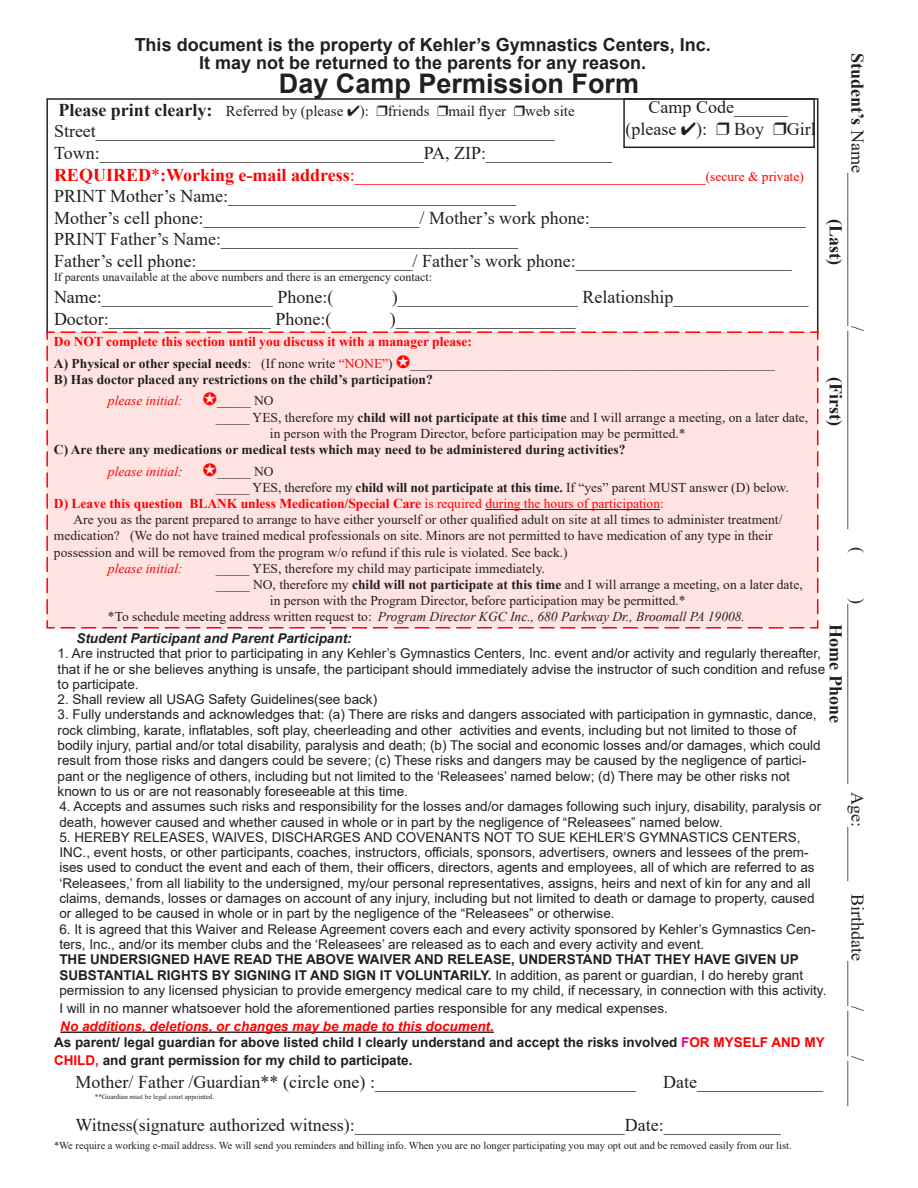
<style>
.page{position:relative;width:918px;height:1188px;background:#fff}
.page>*{position:absolute;margin:0;border:0;box-sizing:border-box;transform-origin:0 0}
.OmniPage__1{font:700 27px "Arial";color:#231f20}
.t1{font:18px "Times New Roman";color:#231f20}
.OmniPage__1-2{font:700 18px "Arial";color:#231f20}
.t2{font:18px "Times New Roman";color:#f00}
.t3{font:700 18px "Times New Roman";color:#231f20}
.t4{font:15px "Times New Roman";color:#231f20}
.t5{font:13.5px "Times New Roman";color:#231f20}
.OmniPage__8{font:13.5px/15.3px "Arial";color:#231f20}
.OmniPage__6{font:13.5px/15.3px "Arial";color:#231f20}
.OmniPage__10{font:13.5px/15.3px "Arial";color:#231f20}
.OmniPage__4{font:13.5px/15.3px "Arial";color:#231f20}
.OmniPage__7{font:13.5px/15.3px "Arial";color:#231f20}
.OmniPage__9{font:13.5px/15.3px "Arial";color:#231f20}
.t6{font:700 13.5px "Times New Roman";color:#f00}
.t7{font:700 13.5px/18px "Arial";color:#231f20}
.t8{font:700 13.5px "Times New Roman";color:#231f20}
.t9{font:italic 13.5px "Times New Roman";color:#231f20}
.t10{font:italic 13.5px "Times New Roman";color:#f00}
.OmniPage__11{font:italic 700 13.5px "Arial";color:#f00}
.OmniPage__4-2{font:italic 700 13.5px "Arial";color:#231f20}
.t11{font:12px "Times New Roman";color:#231f20}
.t12{font:10.5px "Times New Roman";color:#231f20}
.t13{font:7.05px "Times New Roman";color:#231f20}
.s1{font-weight:700}
.s2{font-weight:700;font-size:18px}
.s3{font-size:13.5px}
.s4{color:#f00}
.s5{font-style:normal;color:#231f20}
.s6{color:#231f20}
.s7{font-weight:400}
.s8{font-style:normal}
.s9{color:#ed028c}
</style>
<div class="page">
<hr style="left:60px;top:1032px;width:434px;height:1px;background:#231f20">
<div style="left:623px;top:98px;width:192px;height:50px;border:2px solid #231f20"></div>
<div style="left:46px;top:331px;width:773px;height:298px;background:#ffe3e3"></div>
<hr style="left:485px;top:509px;width:175px;height:1px;background:#231f20">
<p class="OmniPage__1-2" style="left:135px;top:32px;width:578px">This document is the property of Kehler’s Gymnastics Centers, Inc.</p>
<p class="OmniPage__1-2" style="left:199px;top:50px;width:449px">It may not be returned to the parents for any reason.</p>
<p class="OmniPage__1" style="left:279px;top:65px;width:362px">Day Camp Permission Form</p>
<p class="t1" style="left:870px;top:53px;width:501px;rotate:90deg"><span class="s1">Student’s</span> Name_________________/______________________ (</p>
<p class="t1" style="left:649px;top:94px;width:141px">Camp Code______</p>
<p class="t1" style="left:625px;top:116px;width:192px">(please ✔): ❒ Boy ❒Girl</p>
<p class="t4" style="left:58px;top:100px;width:518px"><span class="s2">Please print clearly:</span> Referred by (please ✔): ❒friends ❒mail flyer ❒web site</p>
<p class="t1" style="left:54px;top:119px;width:502px">Street___________________________________________________</p>
<p class="t1" style="left:54px;top:140px;width:560px">Town:____________________________________PA, ZIP:______________</p>
<p class="t2" style="left:54px;top:162px;width:751px"><span class="s1">REQUIRED</span>*<span class="s1">:Working e-mail address</span>:_______________________________________<span class="s3">(secure &amp; private)</span></p>
<p class="t1" style="left:54px;top:184px;width:464px">PRINT Mother’s Name:________________________________</p>
<p class="t1" style="left:54px;top:205px;width:753px">Mother’s cell phone:________________________/ Mother’s work phone:________________________</p>
<p class="t1" style="left:54px;top:227px;width:466px">PRINT Father’s Name:_________________________________</p>
<p class="t1" style="left:54px;top:248px;width:739px">Father’s cell phone:________________________/ Father’s work phone:________________________</p>
<p class="t11" style="left:54px;top:269px;width:380px">If parents unavailable at the above numbers and there is an emergency contact:</p>
<p class="t1" style="left:54px;top:284px;width:281px">Name:___________________ Phone:(</p>
<p class="t1" style="left:392px;top:284px;width:418px">)____________________ Relationship_______________</p>
<p class="t1" style="left:54px;top:306px;width:279px">Doctor:__________________ Phone:(</p>
<p class="t1" style="left:390px;top:306px;width:187px">)____________________</p>
<p class="t3" style="left:849px;top:219px;width:47px;rotate:90deg">(Last)</p>
<p class="t6" style="left:54px;top:332px;width:420px">Do NOT complete this section until you discuss it with a manager please:</p>
<p class="t5" style="left:54px;top:354px;width:722px"><span class="s1">A) Physical or other special needs</span>: (If none write <span class="s4">“NONE”</span>) <span class="s4">✪</span>______________________________________________________</p>
<p class="t8" style="left:54px;top:370px;width:380px">B) Has doctor placed any restrictions on the child’s participation?</p>
<p class="t10" style="left:108px;top:392px;width:167px">please initial: ✪<span class="s5">_____ NO</span></p>
<p class="t5" style="left:216px;top:408px;width:594px">_____ YES, therefore my <span class="s1">child will not participate at this time</span> and I will arrange a meeting, on a later date,</p>
<p class="t5" style="left:270px;top:424px;width:417px">in person with the Program Director, before participation may be permitted.*</p>
<p class="t8" style="left:54px;top:440px;width:573px">C) Are there any medications or medical tests which may need to be administered during activities?</p>
<p class="t10" style="left:108px;top:462px;width:167px">please initial<span class="s6">:</span> ✪<span class="s5">_____ NO</span></p>
<p class="t5" style="left:216px;top:478px;width:574px">_____ YES, therefore my <span class="s1">child will not participate at this time.</span> If “yes” parent MUST answer (D) below.</p>
<p class="t6" style="left:54px;top:494px;width:611px">D) Leave this question BLANK unless Medication/Special Care <span class="s7">is required during the hours of participation:</span></p>
<p class="t5" style="left:74px;top:510px;width:710px">Are you as the parent prepared to arrange to have either yourself or other qualified adult on site at all times to administer treatment/</p>
<p class="t5" style="left:54px;top:526px;width:720px">medication? (We do not have trained medical professionals on site. Minors are not permitted to have medication of any type in their</p>
<p class="t5" style="left:54px;top:543px;width:515px">possession and will be removed from the program w/o refund if this rule is violated. See back.)</p>
<p class="t10" style="left:108px;top:559px;width:76px">please initial:</p>
<p class="t5" style="left:216px;top:559px;width:330px">_____ YES, therefore my child may participate immediately.</p>
<p class="t5" style="left:216px;top:575px;width:588px">_____ NO, therefore my <span class="s1">child will not participate at this time</span> and I will arrange a meeting, on a later date,</p>
<p class="t5" style="left:270px;top:591px;width:417px">in person with the Program Director, before participation may be permitted.*</p>
<p class="t9" style="left:108px;top:608px;width:638px"><span class="s8">*To schedule meeting address written request to:</span> Program Director KGC Inc., 680 Parkway Dr., Broomall PA 19008.</p>
<p class="t3" style="left:849px;top:377px;width:50px;rotate:90deg">(First)</p>
<p class="t1" style="left:870px;top:598px;width:510px;rotate:90deg">)____________________ Age:______ Birthdate_____/_____/_____</p>
<p class="t3" style="left:849px;top:624px;width:100px;rotate:90deg">Home Phone</p>
<p class="OmniPage__4-2" style="left:76px;top:629px;width:277px">Student Participant and Parent Participant:</p>
<p class="OmniPage__4" style="left:58px;top:646px;width:769px">1. Are instructed that prior to participating in any Kehler’s Gymnastics Centers, Inc. event and/or activity and regularly thereafter, that if he or she believes anything is unsafe, the participant should immediately advise the instructor of such condition and refuse to participate.</p>
<p class="OmniPage__4" style="left:58px;top:692px;width:321px">2. Shall review all USAG Safety Guidelines(see back)</p>
<p class="OmniPage__6" style="left:58px;top:707px;width:765px">3. Fully understands and acknowledges that: (a) There are risks and dangers associated with participation in gymnastic, dance, rock climbing, karate, inflatables, soft play, cheerleading and other activities and events, including but not limited to those of bodily injury, partial and/or total disability, paralysis and death; (b) The social and economic losses and/or damages, which could result from those risks and dangers could be severe; (c) These risks and dangers may be caused by the negligence of partici&shy;pant or the negligence of others, including but not limited to the ‘Releasees’ named below; (d) There may be other risks not known to us or are not reasonably foreseeable at this time.</p>
<p class="OmniPage__7" style="left:59px;top:799px;width:763px">4. Accepts and assumes such risks and responsibility for the losses and/or damages following such injury, disability, paralysis or death, however caused and whether caused in whole or in part by the negligence of “Releasees” named below.</p>
<p class="OmniPage__8" style="left:59px;top:829px;width:757px">5. HEREBY RELEASES, WAIVES, DISCHARGES AND COVENANTS NOT TO SUE KEHLER’S GYMNASTICS CENTERS, INC., event hosts, or other participants, coaches, instructors, officials, sponsors, advertisers, owners and lessees of the prem&shy;ises used to conduct the event and each of them, their officers, directors, agents and employees, all of which are referred to as ‘Releasees,’ from all liability to the undersigned, my/our personal representatives, assigns, heirs and next of kin for any and all claims, demands, losses or damages on account of any injury, including but not limited to death or damage to property, caused or alleged to be caused in whole or in part by the negligence of the “Releasees” or otherwise.</p>
<p class="OmniPage__9" style="left:59px;top:921px;width:758px">6. It is agreed that this Waiver and Release Agreement covers each and every activity sponsored by Kehler’s Gymnastics Cen&shy;ters, Inc., and/or its member clubs and the ‘Releasees’ are released as to each and every activity and event.</p>
<p class="OmniPage__10" style="left:59px;top:952px;width:769px"><span class="s1">THE UNDERSIGNED HAVE READ THE ABOVE WAIVER AND RELEASE, UNDERSTAND THAT THEY HAVE GIVEN UP<br>SUBSTANTIAL RIGHTS BY SIGNING IT AND SIGN IT VOLUNTARILY.</span> In addition, as parent or guardian, I do hereby grant permission to any licensed physician to provide emergency medical care to my child, if necessary, in connection with this activity.</p>
<p class="OmniPage__10" style="left:59px;top:1000px;width:610px">I will in no manner whatsoever hold the aforementioned parties responsible for any medical expenses.</p>
<p class="OmniPage__11" style="left:60px;top:1017px;width:435px">No additions, deletions, or changes may be made to this document.</p>
<p class="t7" style="left:54px;top:1033px;width:772px">As parent/ legal guardian for above listed child I clearly understand and accept the risks involved <span class="s9">F</span><span class="s4">OR MYSELF AND MY<br>CHILD</span><span class="s9">,</span> and grant permission for my child to participate.</p>
<p class="t1" style="left:76px;top:1070px;width:562px">Mother/ Father /Guardian** (circle one) :_____________________________</p>
<p class="t1" style="left:663px;top:1070px;width:161px">Date______________</p>
<p class="t13" style="left:95px;top:1091px;width:121px">**Guardian must be legal court appointed.</p>
<p class="t1" style="left:76px;top:1113px;width:707px">Witness(signature authorized witness):______________________________Date:_____________</p>
<p class="t12" style="left:54px;top:1138px;width:739px">*We require a working e-mail address. We will send you reminders and billing info. When you are no longer participating you may opt out and be removed easily from our list.</p>
</div>
